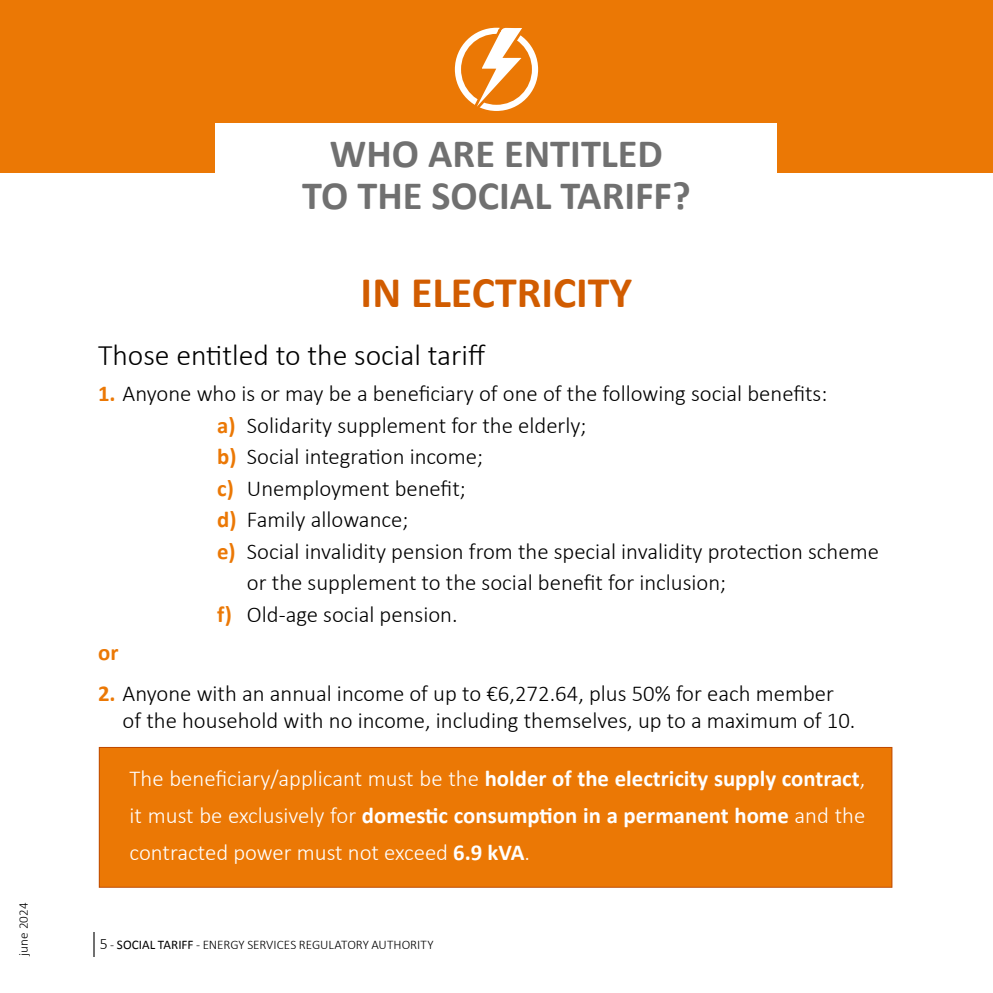
<style>
.page{position:relative;width:993px;height:993px;background:#fff}
.page>*{position:absolute;margin:0;border:0;box-sizing:border-box;transform-origin:0 0}
.t1{font:700 43.75px "Calibri";color:#d15c00}
.t2{font:700 40.25px/42px "Calibri";color:#707070;text-align:center}
.t3{font:300 29.75px "Calibri";color:#000}
.t4{font:300 22.75px/27.3px "Calibri";color:#000}
.t5{font:300 22.75px/36.8px "Calibri";color:#fff;text-align:justify}
.t6{font:700 22.75px "Calibri";color:#eb7805}
.t7{font:300 13.12px "Calibri";color:#000}
.s1{font-weight:700;color:#eb7805}
.s2{font-weight:700}
.s3{font-size:15.75px}
.s4{font-weight:400}
</style>
<div class="page">
<div style="left:99px;top:747px;width:792px;height:140px;background:#eb7805"></div>
<div style="left:99px;top:747px;width:792px;height:140px;border:1px solid #bf4a00"></div>
<div style="left:0;top:0;width:992px;height:172px;background:#eb7805"></div>
<div style="left:216px;top:123px;width:560px;height:111px;background:#fff"></div>
<svg style="left:454px;top:27px;width:84px;height:84px"></svg>
<svg style="left:93px;top:932px;width:1px;height:24px"></svg>
<p class="t7" style="left:15px;top:955px;width:54px;rotate:-90deg">june 2024</p>
<h2 class="t2" style="left:302px;top:131px;width:390px">WHO ARE ENTITLED<br>TO THE SOCIAL TARIFF?</h2>
<h1 class="t1" style="left:360px;top:261px;width:273px">IN ELECTRICITY</h1>
<h3 class="t3" style="left:98px;top:336px;width:389px">Those entitled to the social tariff</h3>
<p class="t4" style="left:98px;top:379px;width:730px"><span class="s1">1.</span> Anyone who is or may be a beneficiary of one of the following social benefits:</p>
<p class="t4" style="left:217px;top:411px;width:370px"><span class="s1">a)</span> Solidarity supplement for the elderly;</p>
<p class="t4" style="left:217px;top:442px;width:267px"><span class="s1">b)</span> Social integration income;</p>
<p class="t4" style="left:217px;top:474px;width:250px"><span class="s1">c)</span> Unemployment benefit;</p>
<p class="t4" style="left:217px;top:505px;width:193px"><span class="s1">d)</span> Family allowance;</p>
<p class="t4" style="left:217px;top:537px;width:663px"><span class="s1">e)</span> Social invalidity pension from the special invalidity protection scheme</p>
<p class="t4" style="left:247px;top:568px;width:480px">or the supplement to the social benefit for inclusion;</p>
<p class="t4" style="left:217px;top:600px;width:242px"><span class="s1">f)</span> Old-age social pension.</p>
<p class="t6" style="left:98px;top:635px;width:22px">or</p>
<p class="t4" style="left:123px;top:679px;width:734px;text-indent:-25px"><span class="s1">2.</span> Anyone with an annual income of up to €6,272.64, plus 50% for each member of the household with no income, including themselves, up to a maximum of 10.</p>
<p class="t5" style="left:130px;top:759px;width:737px">The beneficiary/applicant must be the <span class="s2">holder of the electricity supply contract</span>, it must be exclusively for <span class="s2">domestic consumption in a permanent home</span> and the contracted power must not exceed <span class="s2">6.9 kVA</span>.</p>
<p class="t7" style="left:100px;top:936px;width:335px"><span class="s3">5</span> - <span class="s4">SOCIAL TARIFF</span> - ENERGY SERVICES REGULATORY AUTHORITY</p>
</div>
